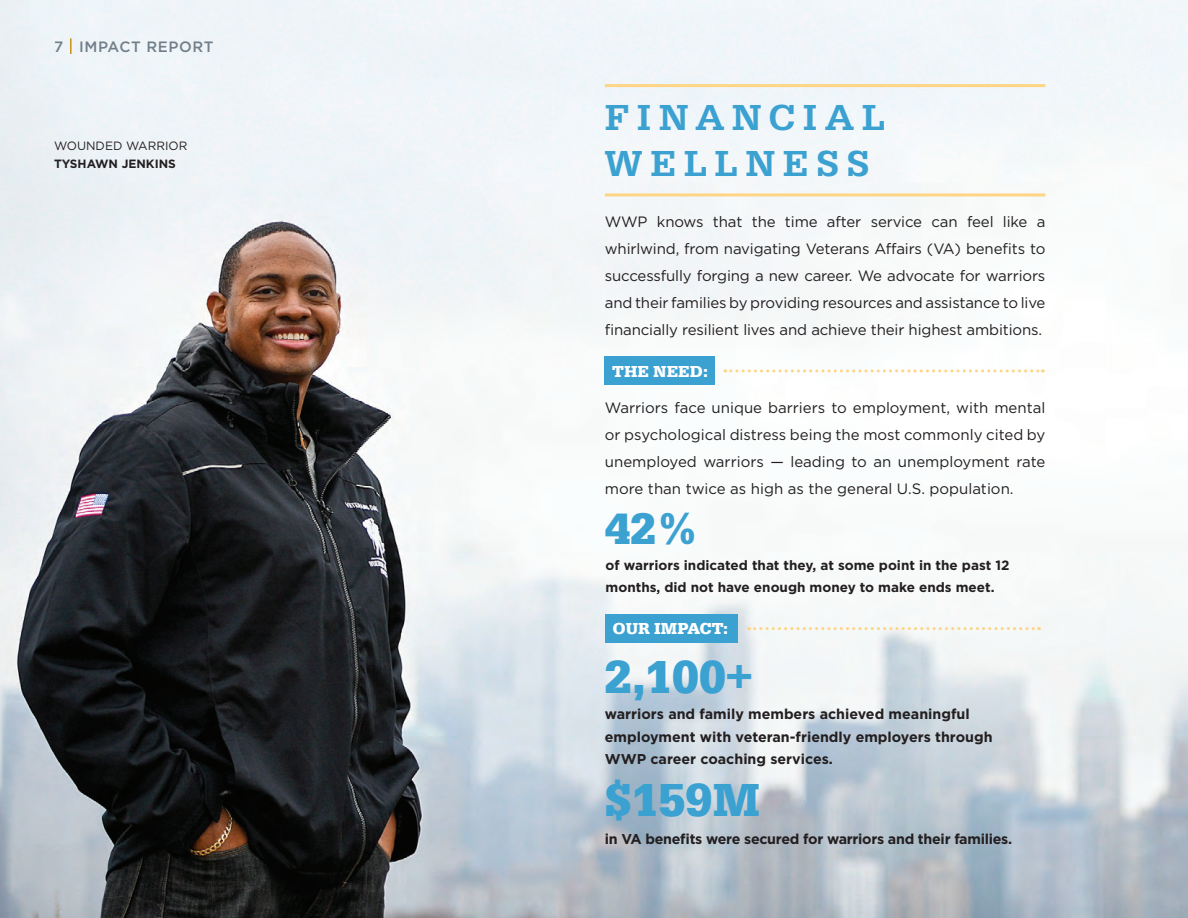
<style>
.page{position:relative;width:1188px;height:918px;background:#fff}
.page>*{position:absolute;margin:0;border:0;box-sizing:border-box;transform-origin:0 0}
.t1{font:700 48px "Serifa";color:#3ba1d1}
.t2{font:700 45.6px "Serifa";color:#3ba1d1}
.t3{font:500 37.5px/46.5px "Serifa";letter-spacing:.2em;color:#3ba1d1}
.t4{font:700 16.5px "Serifa";color:#fff}
.t5{font:15px/27px "Gotham";letter-spacing:-.01em;color:#231f20;text-align:justify}
.t6{font:500 15px "Gotham";letter-spacing:.04em;color:#727f8a}
.t7{font:700 14.25px/22.5px "Gotham";color:#231f20}
.t8{font:700 14.25px "Gotham";letter-spacing:-.02em;color:#231f20}
.t9{font:700 13.5px/22.5px "Gotham";color:#231f20}
.t10{font:12px "Gotham";color:#231f20}
.t11{font:700 12px "Gotham";color:#231f20}
</style>
<div class="page">
<img style="left:0;top:0;width:1188px;height:918px">
<svg style="left:70px;top:38px;width:2px;height:16px"></svg>
<hr style="left:605px;top:84px;width:440px;height:3px;background:#fed585">
<hr style="left:605px;top:193px;width:440px;height:3px;background:#fed585">
<div style="left:605px;top:614px;width:133px;height:29px;background:#3ba1d1"></div>
<svg style="left:749px;top:627px;width:290px;height:3px"></svg>
<div style="left:605px;top:357px;width:110px;height:28px;background:#3ba1d1"></div>
<svg style="left:725px;top:369px;width:318px;height:3px"></svg>
<p class="t6" style="left:54px;top:38px;width:161px">7 IMPACT REPORT</p>
<p class="t10" style="left:54px;top:139px;width:135px">WOUNDED WARRIOR</p>
<p class="t11" style="left:54px;top:156px;width:123px">TYSHAWN JENKINS</p>
<h3 class="t3" style="left:605px;top:94px;width:282px">FINANCIAL<br>WELLNESS</h3>
<p class="t5" style="left:605px;top:208px;width:442px">WWP knows that the time after service can feel like a whirlwind, from navigating Veterans Affairs (VA) benefits to successfully forging a new career. We advocate for warriors and their families by providing resources and assistance to live financially resilient lives and achieve their highest ambitions.</p>
<p class="t4" style="left:612px;top:362px;width:97px">THE NEED:</p>
<p class="t5" style="left:605px;top:394px;width:442px">Warriors face unique barriers to employment, with mental or psychological distress being the most commonly cited by unemployed warriors — leading to an unemployment rate more than twice as high as the general U.S. population.</p>
<h2 class="t2" style="left:605px;top:501px;width:96px">42%</h2>
<p class="t9" style="left:606px;top:553px;width:405px">of warriors indicated that they, at some point in the past 12 months, did not have enough money to make ends meet.</p>
<p class="t4" style="left:613px;top:619px;width:116px">OUR IMPACT:</p>
<h1 class="t1" style="left:605px;top:648px;width:149px">2,100+</h1>
<p class="t7" style="left:605px;top:703px;width:389px">warriors and family members achieved meaningful employment with veteran-friendly employers through<br>WWP career coaching services.</p>
<h1 class="t1" style="left:605px;top:771px;width:157px">$159M</h1>
<p class="t8" style="left:605px;top:831px;width:409px">in VA benefits were secured for warriors and their families.</p>
</div>
